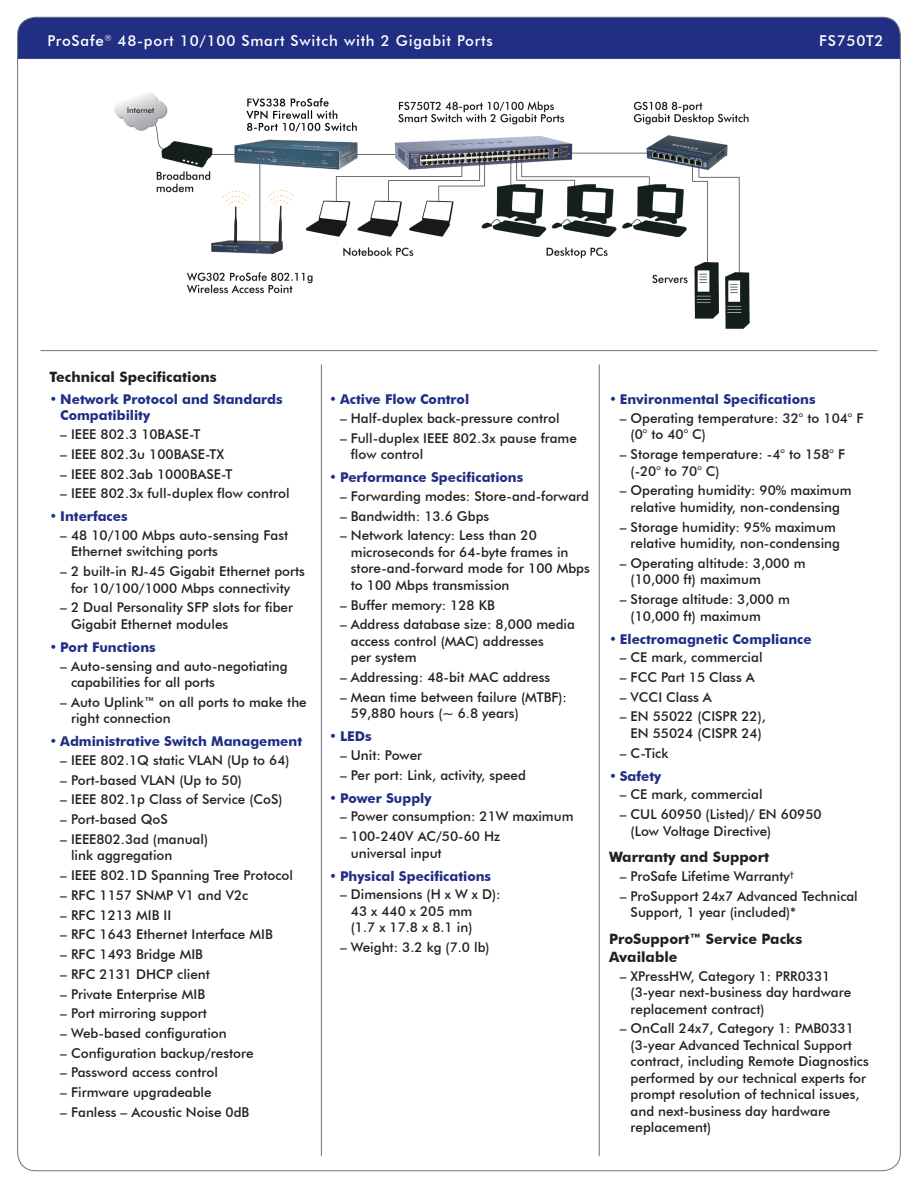
<style>
.page{position:relative;width:918px;height:1188px;background:#fff}
.page>*{position:absolute;margin:0;border:0;box-sizing:border-box;transform-origin:0 0}
.t1{font:500 15px "Futura BT";letter-spacing:.05em;color:#fff}
.t2{font:700 14.25px/18px "Futura BT";color:#231f20}
.t3{font:500 13.5px/16.5px "Futura BT";color:#231f20}
.t4{font:700 13.5px/16.5px "Futura BT";color:#202e84}
</style>
<div class="page">
<div style="left:17px;top:17px;width:883px;height:42px;background:#202e84"></div>
<hr style="left:321px;top:364px;width:1px;height:792px;background:#6a747c">
<hr style="left:599px;top:364px;width:1px;height:792px;background:#6a747c">
<hr style="left:40px;top:350px;width:838px;height:1px;background:#6a747c">
<img style="left:114px;top:93px;width:636px;height:236px">
<p class="t1" style="left:47px;top:32px;width:447px">ProSafe<sup>®</sup> 48-port 10/100 Smart Switch with 2 Gigabit Ports</p>
<p class="t1" style="left:819px;top:32px;width:66px">FS750T2</p>
<p class="t2" style="left:50px;top:368px;width:169px">Technical Specifications</p>
<p class="t4" style="left:60px;top:391px;width:224px;text-indent:-11px">• Network Protocol and Standards<br>Compatibility</p>
<p class="t3" style="left:60px;top:426px;width:142px">– IEEE 802.3 10BASE-T</p>
<p class="t3" style="left:60px;top:446px;width:165px">– IEEE 802.3u 100BASE-TX</p>
<p class="t3" style="left:60px;top:465px;width:174px">– IEEE 802.3ab 1000BASE-T</p>
<p class="t3" style="left:60px;top:485px;width:231px">– IEEE 802.3x full-duplex flow control</p>
<p class="t4" style="left:50px;top:508px;width:80px">• Interfaces</p>
<p class="t3" style="left:71px;top:527px;width:219px;text-indent:-11px">– 48 10/100 Mbps auto-sensing Fast<br>Ethernet switching ports</p>
<p class="t3" style="left:60px;top:563px;width:246px;text-align:center">– 2 built-in RJ-45 Gigabit Ethernet ports for 10/100/1000 Mbps connectivity</p>
<p class="t3" style="left:71px;top:599px;width:223px;text-indent:-11px">– 2 Dual Personality SFP slots for fiber<br>Gigabit Ethernet modules</p>
<p class="t4" style="left:50px;top:639px;width:108px">• Port Functions</p>
<p class="t3" style="left:71px;top:657px;width:218px;text-indent:-11px">– Auto-sensing and auto-negotiating capabilities for all ports</p>
<p class="t3" style="left:71px;top:694px;width:237px;text-indent:-11px">– Auto Uplink™ on all ports to make the right connection</p>
<p class="t4" style="left:50px;top:733px;width:254px">• Administrative Switch Management</p>
<p class="t3" style="left:60px;top:752px;width:231px">– IEEE 802.1Q static VLAN (Up to 64)</p>
<p class="t3" style="left:60px;top:772px;width:183px">– Port-based VLAN (Up to 50)</p>
<p class="t3" style="left:60px;top:791px;width:224px">– IEEE 802.1p Class of Service (CoS)</p>
<p class="t3" style="left:60px;top:811px;width:109px">– Port-based QoS</p>
<p class="t3" style="left:71px;top:831px;width:138px;text-indent:-11px">– IEEE802.3ad (manual) link aggregation</p>
<p class="t3" style="left:60px;top:867px;width:234px">– IEEE 802.1D Spanning Tree Protocol</p>
<p class="t3" style="left:60px;top:887px;width:190px">– RFC 1157 SNMP V1 and V2c</p>
<p class="t3" style="left:60px;top:906px;width:112px">– RFC 1213 MIB II</p>
<p class="t3" style="left:60px;top:926px;width:214px">– RFC 1643 Ethernet Interface MIB</p>
<p class="t3" style="left:60px;top:946px;width:144px">– RFC 1493 Bridge MIB</p>
<p class="t3" style="left:60px;top:966px;width:151px">– RFC 2131 DHCP client</p>
<p class="t3" style="left:60px;top:985px;width:146px">– Private Enterprise MIB</p>
<p class="t3" style="left:60px;top:1005px;width:148px">– Port mirroring support</p>
<p class="t3" style="left:60px;top:1025px;width:168px">– Web-based configuration</p>
<p class="t3" style="left:60px;top:1045px;width:195px">– Configuration backup/restore</p>
<p class="t3" style="left:60px;top:1064px;width:159px">– Password access control</p>
<p class="t3" style="left:60px;top:1084px;width:153px">– Firmware upgradeable</p>
<p class="t3" style="left:60px;top:1104px;width:191px">– Fanless – Acoustic Noise 0dB</p>
<p class="t4" style="left:329px;top:391px;width:141px">• Active Flow Control</p>
<p class="t3" style="left:340px;top:410px;width:221px">– Half-duplex back-pressure control</p>
<p class="t3" style="left:351px;top:430px;width:228px;text-indent:-11px">– Full-duplex IEEE 802.3x pause frame flow control</p>
<p class="t4" style="left:329px;top:469px;width:196px">• Performance Specifications</p>
<p class="t3" style="left:340px;top:488px;width:250px">– Forwarding modes: Store-and-forward</p>
<p class="t3" style="left:340px;top:507px;width:151px">– Bandwidth: 13.6 Gbps</p>
<p class="t3" style="left:351px;top:527px;width:240px;text-indent:-11px">– Network latency: Less than 20 microseconds for 64-byte frames in store-and-forward mode for 100 Mbps to 100 Mbps transmission</p>
<p class="t3" style="left:340px;top:596px;width:156px">– Buffer memory: 128 KB</p>
<p class="t3" style="left:351px;top:616px;width:226px;text-indent:-11px">– Address database size: 8,000 media access control (MAC) addresses<br>per system</p>
<p class="t3" style="left:340px;top:669px;width:212px">– Addressing: 48-bit MAC address</p>
<p class="t3" style="left:351px;top:689px;width:218px;text-indent:-11px">– Mean time between failure (MTBF):<br>59,880 hours (~ 6.8 years)</p>
<p class="t4" style="left:329px;top:728px;width:44px">• LEDs</p>
<p class="t3" style="left:340px;top:747px;width:84px">– Unit: Power</p>
<p class="t3" style="left:340px;top:767px;width:187px">– Per port: Link, activity, speed</p>
<p class="t4" style="left:329px;top:790px;width:104px">• Power Supply</p>
<p class="t3" style="left:340px;top:808px;width:235px">– Power consumption: 21W maximum</p>
<p class="t3" style="left:351px;top:828px;width:151px;text-indent:-11px">– 100-240V AC/50-60 Hz universal input</p>
<p class="t4" style="left:329px;top:867px;width:163px">• Physical Specifications</p>
<p class="t3" style="left:351px;top:886px;width:151px;text-indent:-11px">– Dimensions (H x W x D):<br>43 x 440 x 205 mm<br>(1.7 x 17.8 x 8.1 in)</p>
<p class="t3" style="left:340px;top:939px;width:151px">– Weight: 3.2 kg (7.0 lb)</p>
<p class="t4" style="left:609px;top:391px;width:208px">• Environmental Specifications</p>
<p class="t3" style="left:631px;top:410px;width:234px;text-indent:-11px">– Operating temperature: 32° to 104° F (0° to 40° C)</p>
<p class="t3" style="left:631px;top:446px;width:216px;text-indent:-11px">– Storage temperature: -4° to 158° F (-20° to 70° C)</p>
<p class="t3" style="left:620px;top:482px;width:233px;text-align:center">– Operating humidity: 90% maximum relative humidity, non-condensing</p>
<p class="t3" style="left:631px;top:518px;width:211px;text-indent:-11px">– Storage humidity: 95% maximum relative humidity, non-condensing</p>
<p class="t3" style="left:631px;top:555px;width:176px;text-indent:-11px">– Operating altitude: 3,000 m (10,000 ft) maximum</p>
<p class="t3" style="left:631px;top:591px;width:161px;text-indent:-11px">– Storage altitude: 3,000 m (10,000 ft) maximum</p>
<p class="t4" style="left:609px;top:630px;width:204px">• Electromagnetic Compliance</p>
<p class="t3" style="left:620px;top:649px;width:144px">– CE mark, commercial</p>
<p class="t3" style="left:620px;top:669px;width:137px">– FCC Part 15 Class A</p>
<p class="t3" style="left:620px;top:689px;width:94px">– VCCI Class A</p>
<p class="t3" style="left:620px;top:708px;width:148px;text-align:center">– EN 55022 (CISPR 22),<br>EN 55024 (CISPR 24)</p>
<p class="t3" style="left:620px;top:745px;width:50px">– C-Tick</p>
<p class="t4" style="left:609px;top:767px;width:54px">• Safety</p>
<p class="t3" style="left:620px;top:786px;width:144px">– CE mark, commercial</p>
<p class="t3" style="left:631px;top:806px;width:193px;text-indent:-11px">– CUL 60950 (Listed)/ EN 60950 (Low Voltage Directive)</p>
<p class="t2" style="left:609px;top:848px;width:162px">Warranty and Support</p>
<p class="t3" style="left:620px;top:868px;width:176px">– ProSafe Lifetime Warranty<sup>†</sup></p>
<p class="t3" style="left:631px;top:888px;width:229px;text-indent:-11px">– ProSupport 24x7 Advanced Technical<br>Support, 1 year (included)*</p>
<p class="t2" style="left:609px;top:930px;width:195px">ProSupport™ Service Packs<br>Available</p>
<p class="t3" style="left:631px;top:968px;width:222px;text-indent:-11px">– XPressHW, Category 1: PRR0331 (3-year next-business day hardware replacement contract)</p>
<p class="t3" style="left:631px;top:1020px;width:240px;text-indent:-11px">– OnCall 24x7, Category 1: PMB0331 (3-year Advanced Technical Support contract, including Remote Diagnostics performed by our technical experts for prompt resolution of technical issues, and next-business day hardware replacement)</p>
</div>
